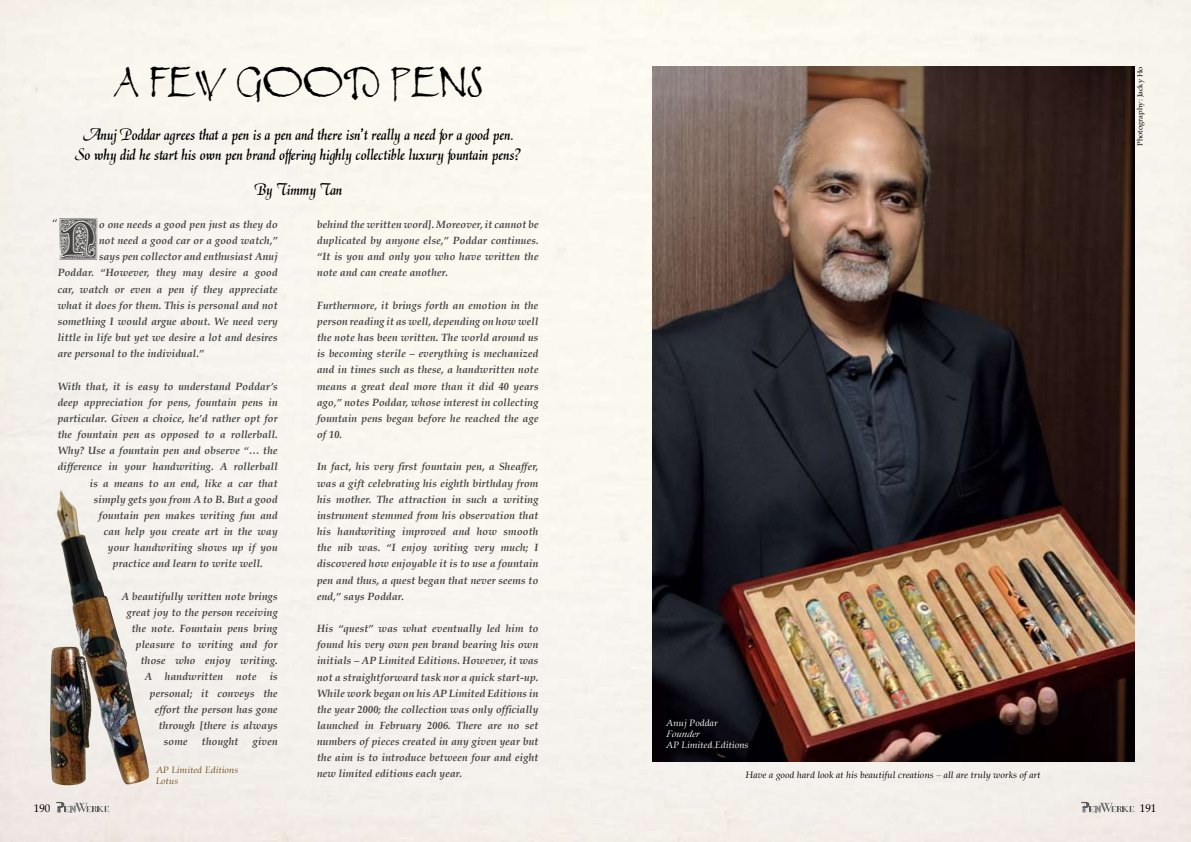
<style>
.page{position:relative;width:1191px;height:842px;background:#f7f4ee}
.page>*{position:absolute;margin:0;border:0;box-sizing:border-box;transform-origin:0 0}
.t1{font:38px "Rosemary";color:#000}
.t2{font:34.7px "Medieval Victoriana No.2";color:#414142;scale:.9 1}
.t3{font:17px/20px "Daniela";letter-spacing:.01em;color:#000;text-align:center}
.t4{font:11px "Palatino";color:#000}
.t5{font:italic 700 10.5px/16.2px "Palatino";color:#414142;text-align:justify}
.t6{font:italic 9px "Palatino";color:#000;scale:1.1 1}
.t7{font:italic 9px/11px "Palatino";color:#fff;scale:1.1 1}
.t8{font:italic 9px/11px "Palatino";color:#75501b;scale:1.1 1}
.t9{font:7px "Palatino";color:#000;scale:1.1 1}
</style>
<div class="page">
<img style="left:652px;top:66px;width:482px;height:695px">
<svg style="left:52px;top:219px;width:5px;height:3px"></svg>
<img style="left:50px;top:647px;width:6px;height:138px">
<img style="left:56px;top:490px;width:93px;height:295px">
<svg style="left:1081px;top:802px;width:53px;height:11px"></svg>
<svg style="left:57px;top:802px;width:52px;height:11px"></svg>
<h1 class="t1" style="left:113px;top:57px;width:371px">A FEW GOOD PENS</h1>
<h3 class="t3" style="left:75px;top:125px;width:448px">Anuj Poddar agrees that a pen is a pen and there isn’t really a need for a good pen.<br>So why did he start his own pen brand offering highly collectible luxury fountain pens?</h3>
<h3 class="t3" style="left:254px;top:180px;width:90px">By Timmy Tan</h3>
<h2 class="t2" style="left:58px;top:228px;width:47px">N</h2>
<p class="t5" style="left:99px;top:216px;width:181px">o one needs a good pen just as they do</p>
<p class="t5" style="left:317px;top:216px;width:224px">behind the written word]. Moreover, it cannot be duplicated by anyone else,” Poddar continues. “It is you and only you who have written the note and can create another.</p>
<p class="t5" style="left:317px;top:297px;width:224px">Furthermore, it brings forth an emotion in the person reading it as well, depending on how well the note has been written. The world around us is becoming sterile – everything is mechanized and in times such as these, a handwritten note means a great deal more than it did 40 years ago,” notes Poddar, whose interest in collecting fountain pens began before he reached the age of 10.</p>
<p class="t5" style="left:317px;top:459px;width:224px">In fact, his very first fountain pen, a Sheaffer, was a gift celebrating his eighth birthday from his mother. The attraction in such a writing instrument stemmed from his observation that his handwriting improved and how smooth the nib was. “I enjoy writing very much; I discovered how enjoyable it is to use a fountain pen and thus, a quest began that never seems to end,” says Poddar.</p>
<p class="t5" style="left:317px;top:620px;width:224px">His “quest” was what eventually led him to found his very own pen brand bearing his own initials – AP Limited Editions. However, it was not a straightforward task nor a quick start-up.<br>While work began on his AP Limited Editions in the year 2000; the collection was only officially launched in February 2006. There are no set numbers of pieces created in any given year but the aim is to introduce between four and eight new limited editions each year.</p>
<p class="t5" style="left:99px;top:233px;width:181px">not need a good car or a good watch,”</p>
<p class="t5" style="left:99px;top:249px;width:180px">says pen collector and enthusiast Anuj</p>
<p class="t5" style="left:58px;top:265px;width:223px">Poddar. “However, they may desire a good</p>
<p class="t5" style="left:58px;top:281px;width:223px">car, watch or even a pen if they appreciate</p>
<p class="t5" style="left:58px;top:297px;width:222px">what it does for them. This is personal and not</p>
<p class="t5" style="left:58px;top:313px;width:223px">something I would argue about. We need very</p>
<p class="t5" style="left:58px;top:329px;width:222px">little in life but yet we desire a lot and desires</p>
<p class="t5" style="left:58px;top:346px;width:149px">are personal to the individual.”</p>
<p class="t5" style="left:58px;top:378px;width:222px">With that, it is easy to understand Poddar’s</p>
<p class="t5" style="left:58px;top:394px;width:222px">deep appreciation for pens, fountain pens in</p>
<p class="t5" style="left:58px;top:410px;width:222px">particular. Given a choice, he’d rather opt for</p>
<p class="t5" style="left:58px;top:426px;width:222px">the fountain pen as opposed to a rollerball.</p>
<p class="t5" style="left:58px;top:443px;width:223px">Why? Use a fountain pen and observe “… the</p>
<p class="t5" style="left:58px;top:459px;width:222px">difference in your handwriting. A rollerball</p>
<p class="t5" style="left:90px;top:475px;width:189px">is a means to an end, like a car that</p>
<p class="t5" style="left:94px;top:491px;width:186px">simply gets you from A to B. But a good</p>
<p class="t5" style="left:99px;top:507px;width:181px">fountain pen makes writing fun and</p>
<p class="t5" style="left:104px;top:523px;width:176px">can help you create art in the way</p>
<p class="t5" style="left:108px;top:540px;width:172px">your handwriting shows up if you</p>
<p class="t5" style="left:113px;top:556px;width:152px">practice and learn to write well.</p>
<p class="t5" style="left:122px;top:588px;width:158px">A beautifully written note brings</p>
<p class="t5" style="left:127px;top:604px;width:153px">great joy to the person receiving</p>
<p class="t5" style="left:132px;top:620px;width:147px">the note. Fountain pens bring</p>
<p class="t5" style="left:136px;top:636px;width:143px">pleasure to writing and for</p>
<p class="t5" style="left:141px;top:653px;width:139px">those who enjoy writing.</p>
<p class="t5" style="left:145px;top:669px;width:135px">A handwritten note is</p>
<p class="t5" style="left:150px;top:685px;width:130px">personal; it conveys the</p>
<p class="t5" style="left:155px;top:701px;width:125px">effort the person has gone</p>
<p class="t5" style="left:159px;top:717px;width:121px">through [there is always</p>
<p class="t5" style="left:164px;top:733px;width:26px">some</p>
<p class="t5" style="left:202px;top:733px;width:38px">thought</p>
<p class="t5" style="left:253px;top:733px;width:27px">given</p>
<p class="t8" style="left:156px;top:764px;width:78px">AP Limited Editions<br>Lotus</p>
<p class="t9" style="left:1134px;top:146px;width:74px;rotate:-90deg">Photography: Jacky Ho</p>
<p class="t7" style="left:666px;top:717px;width:78px">Anuj Poddar<br>Founder<br>AP Limited Editions</p>
<p class="t6" style="left:745px;top:767px;width:271px">Have a good hard look at his beautiful creations – all are truly works of art</p>
<p class="t4" style="left:34px;top:799px;width:18px">190</p>
<p class="t4" style="left:1140px;top:799px;width:18px">191</p>
</div>
